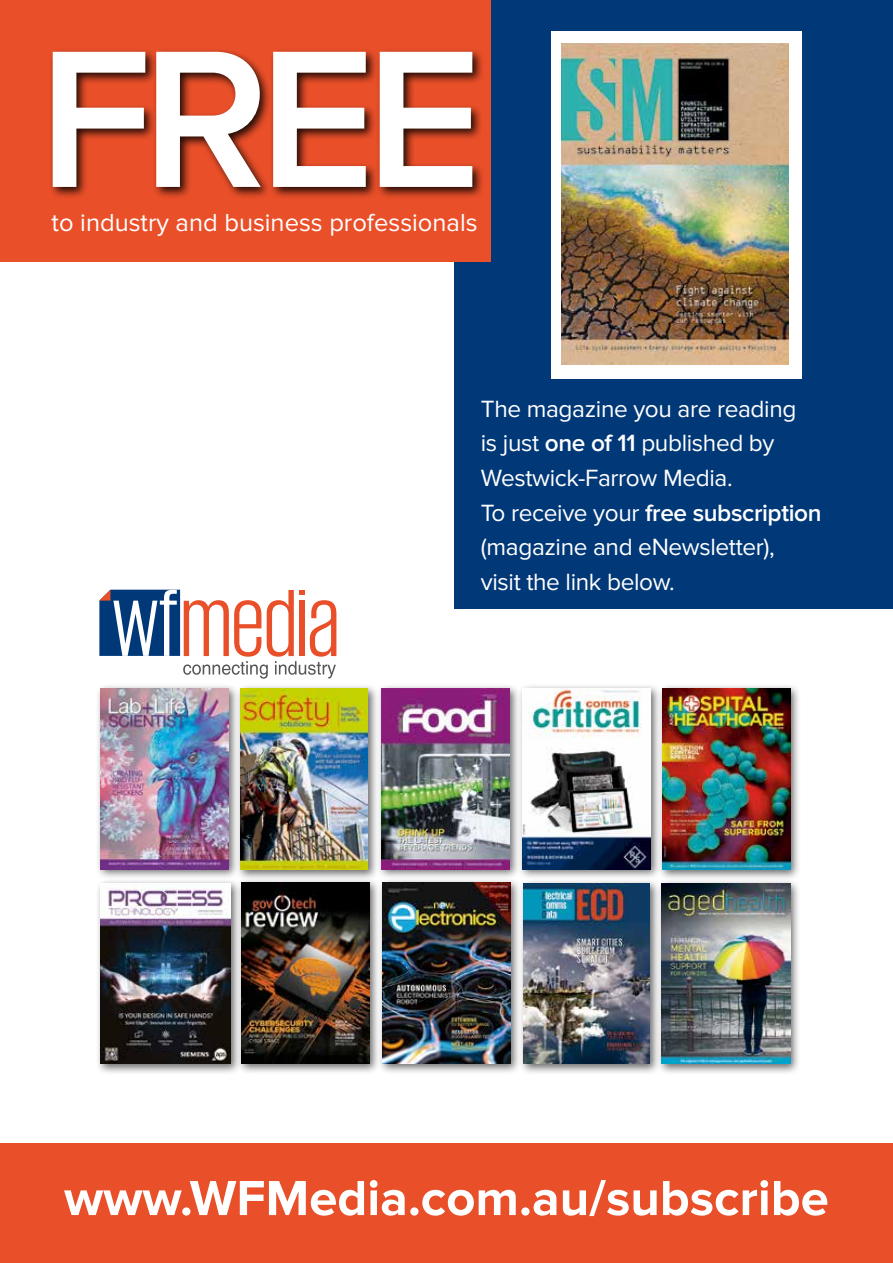
<style>
.page{position:relative;width:893px;height:1263px;background:#fff}
.page>*{position:absolute;margin:0;border:0;box-sizing:border-box;transform-origin:0 0}
.t1{font:600 202.65px "Proxima Nova";color:#fff}
.t2{font:700 51px "Proxima Nova";color:#fff}
.t3{font:25.5px "Proxima Nova";color:#fff}
.t4{font:24.45px/34.5px "Proxima Nova";letter-spacing:-.015em;color:#fff}
.s1{font-weight:600}
</style>
<div class="page">
<div style="left:0;top:1144px;width:893px;height:119px;background:#e94f29"></div>
<div style="left:454px;top:0;width:439px;height:608px;background:#003878"></div>
<div style="left:0;top:0;width:491px;height:261px;background:#e94f29"></div>
<div style="left:49px;top:48px;width:436px;height:151px;background:#000;opacity:.85"></div>
<div style="left:551px;top:31px;width:251px;height:347px;background:#fff"></div>
<img style="left:561px;top:44px;width:228px;height:321px">
<svg style="left:99px;top:590px;width:237px;height:89px"></svg>
<div style="left:517px;top:683px;width:145px;height:197px;background:#000;opacity:.59"></div>
<img style="left:522px;top:688px;width:128px;height:181px">
<div style="left:518px;top:878px;width:143px;height:197px;background:#000;opacity:.59"></div>
<img style="left:523px;top:883px;width:126px;height:181px">
<div style="left:95px;top:683px;width:145px;height:197px;background:#000;opacity:.59"></div>
<img style="left:100px;top:688px;width:128px;height:181px">
<div style="left:376px;top:683px;width:145px;height:197px;background:#000;opacity:.59"></div>
<img style="left:382px;top:688px;width:128px;height:181px">
<div style="left:377px;top:877px;width:145px;height:198px;background:#000;opacity:.59"></div>
<img style="left:383px;top:883px;width:128px;height:181px">
<div style="left:236px;top:684px;width:143px;height:197px;background:#000;opacity:.59"></div>
<img style="left:241px;top:689px;width:127px;height:180px">
<div style="left:656px;top:878px;width:145px;height:197px;background:#000;opacity:.59"></div>
<img style="left:662px;top:883px;width:128px;height:181px">
<div style="left:236px;top:877px;width:144px;height:198px;background:#000;opacity:.59"></div>
<img style="left:242px;top:883px;width:127px;height:181px">
<div style="left:95px;top:878px;width:147px;height:197px;background:#000;opacity:.59"></div>
<img style="left:100px;top:883px;width:131px;height:181px">
<div style="left:657px;top:683px;width:145px;height:197px;background:#000;opacity:.59"></div>
<img style="left:663px;top:688px;width:127px;height:181px">
<h1 class="t1" style="left:38px;top:3px;width:445px">FREE</h1>
<p class="t3" style="left:52px;top:208px;width:428px">to industry and business professionals</p>
<p class="t4" style="left:481px;top:392px;width:342px">The magazine you are reading<br>is just <span class="s1">one of 11</span> published by<br>Westwick-Farrow Media.<br>To receive your <span class="s1">free subscription </span>(magazine and eNewsletter),<br>visit the link below.</p>
<h2 class="t2" style="left:64px;top:1169px;width:766px">www.WFMedia.com.au/subscribe</h2>
</div>
